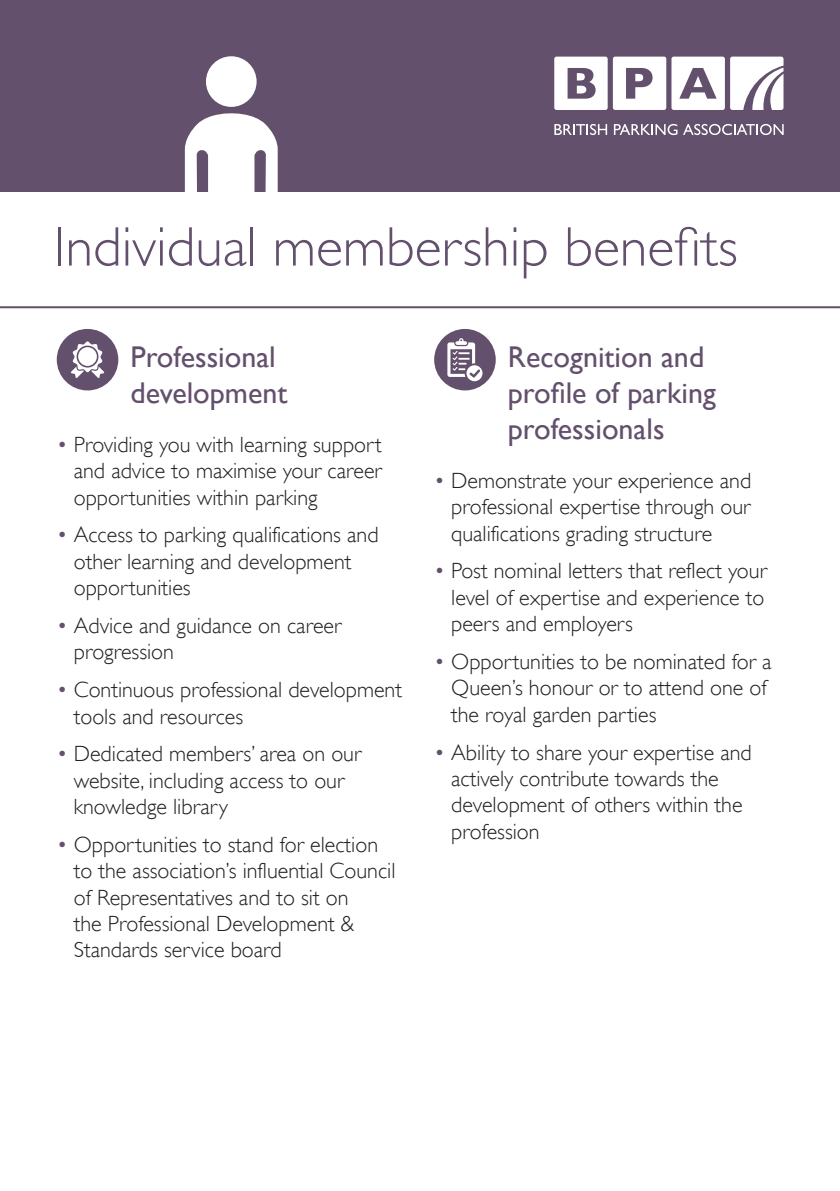
<style>
.page{position:relative;width:840px;height:1191px;background:#fff}
.page>*{position:absolute;margin:0;border:0;box-sizing:border-box;transform-origin:0 0}
.t1{font:300 56px "Gill Sans";color:#63506c}
.Sub_Header{font:30px/36px "Gill Sans";color:#63506c}
.t2{font:300 22px/26.4px "Gill Sans";color:#231f20}
.s1{color:#63506c}
</style>
<div class="page">
<div style="left:0;top:0;width:839px;height:192px;background:#63506c"></div>
<svg style="left:554px;top:124px;width:52px;height:11px"></svg>
<svg style="left:613px;top:124px;width:170px;height:11px"></svg>
<svg style="left:554px;top:57px;width:229px;height:53px"></svg>
<div style="left:206px;top:56px;width:50px;height:51px;background:#fff;border-radius:50%"></div>
<svg style="left:184px;top:113px;width:94px;height:79px"></svg>
<hr style="left:0;top:306px;width:839px;height:2px;background:#63506c">
<div style="left:434px;top:329px;width:61px;height:61px;background:#63506c;border-radius:50%"></div>
<svg style="left:447px;top:338px;width:35px;height:43px"></svg>
<div style="left:57px;top:329px;width:61px;height:61px;background:#63506c;border-radius:50%"></div>
<svg style="left:71px;top:341px;width:33px;height:37px"></svg>
<p class="t1" style="left:54px;top:214px;width:685px">Individual membership benefits</p>
<p class="Sub_Header" style="left:130px;top:338px;width:158px">Professional development</p>
<p class="t2" style="left:74px;top:431px;width:309px;text-align:justify;text-indent:-17px"><span class="s1">•</span> Providing you with learning support and advice to maximise your career opportunities within parking</p>
<p class="t2" style="left:74px;top:522px;width:306px;text-indent:-17px"><span class="s1">•</span> Access to parking qualifications and other learning and development opportunities</p>
<p class="t2" style="left:74px;top:612px;width:269px;text-indent:-17px"><span class="s1">•</span> Advice and guidance on career progression</p>
<p class="t2" style="left:74px;top:676px;width:329px;text-indent:-17px"><span class="s1">•</span> Continuous professional development tools and resources</p>
<p class="t2" style="left:74px;top:740px;width:289px;text-indent:-17px"><span class="s1">•</span> Dedicated members’ area on our website, including access to our knowledge library</p>
<p class="t2" style="left:74px;top:831px;width:323px;text-indent:-17px"><span class="s1">•</span> Opportunities to stand for election to the association’s influential Council of Representatives and to sit on<br>the Professional Development &amp; Standards service board</p>
<p class="Sub_Header" style="left:507px;top:338px;width:209px">Recognition and profile of parking professionals</p>
<p class="t2" style="left:451px;top:467px;width:301px;text-align:justify;text-indent:-17px"><span class="s1">•</span> Demonstrate your experience and professional expertise through our qualifications grading structure</p>
<p class="t2" style="left:451px;top:558px;width:317px;text-align:justify;text-indent:-17px"><span class="s1">•</span> Post nominal letters that reflect your level of expertise and experience to peers and employers</p>
<p class="t2" style="left:451px;top:648px;width:321px;text-indent:-17px"><span class="s1">•</span> Opportunities to be nominated for a<br>Queen’s honour or to attend one of the royal garden parties</p>
<p class="t2" style="left:451px;top:739px;width:302px;text-indent:-17px"><span class="s1">•</span> Ability to share your expertise and actively contribute towards the development of others within the profession</p>
</div>
